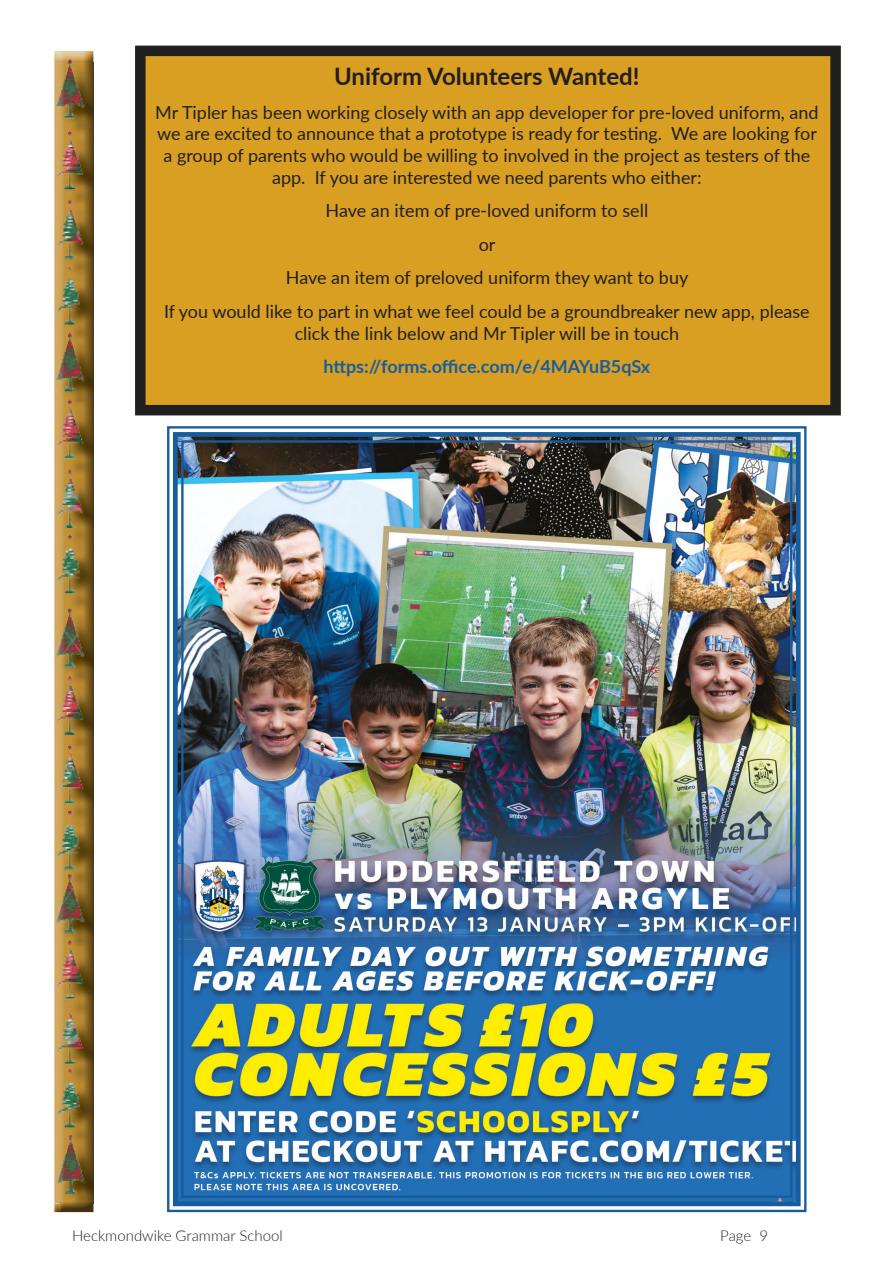
<style>
.page{position:relative;width:893px;height:1263px;background:#fff}
.page>*{position:absolute;margin:0;border:0;box-sizing:border-box;transform-origin:0 0}
.t1{font:700 24px "Lato";color:#231f20}
.t2{font:18px/21.6px "Lato";color:#231f20;text-align:center}
.t3{font:700 18px "Lato";color:#175d9e}
.t4{font:300 15px "Lato";color:#231f20}
</style>
<div class="page">
<div style="left:52px;top:51px;width:42px;height:1162px;background:#231f20;opacity:.75"></div>
<img style="left:167px;top:426px;width:640px;height:787px">
<div style="left:173px;top:432px;width:628px;height:774px;border:5px solid #175d9e"></div>
<div style="left:135px;top:46px;width:706px;height:369px;background:#d89f22;border:10px solid #201f1e"></div>
<p class="t1" style="left:334px;top:59px;width:307px">Uniform Volunteers Wanted!</p>
<p class="t2" style="left:155px;top:101px;width:665px">Mr Tipler has been working closely with an app developer for pre-loved uniform, and we are excited to announce that a prototype is ready for testing. We are looking for a group of parents who would be willing to involved in the project as testers of the app. If you are interested we need parents who either:</p>
<p class="t2" style="left:325px;top:199px;width:324px">Have an item of pre-loved uniform to sell</p>
<p class="t2" style="left:479px;top:233px;width:18px">or</p>
<p class="t2" style="left:286px;top:266px;width:404px">Have an item of preloved uniform they want to buy</p>
<p class="t2" style="left:164px;top:300px;width:647px">If you would like to part in what we feel could be a groundbreaker new app, please click the link below and Mr Tipler will be in touch</p>
<p class="t3" style="left:323px;top:353px;width:328px">https://forms.office.com/e/4MAYuB5qSx</p>
<p class="t4" style="left:72px;top:1225px;width:212px">Heckmondwike Grammar School</p>
<p class="t4" style="left:720px;top:1225px;width:49px">Page 9</p>
</div>
